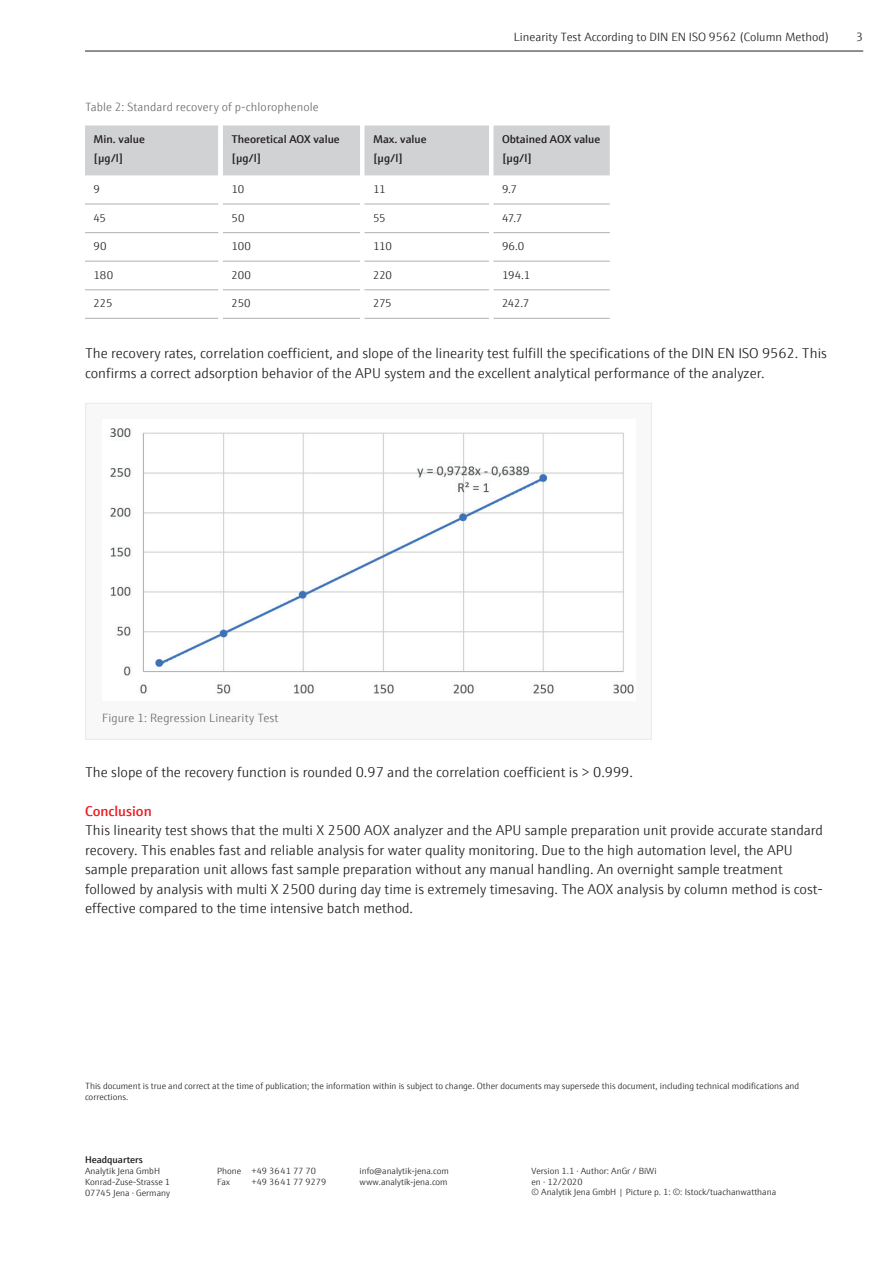
<style>
.page{position:relative;width:893px;height:1263px;background:#fff}
.page>*{position:absolute;margin:0;border:0;box-sizing:border-box;transform-origin:0 0}
.t1{font:300 14.25px/19.5px "E+H Sans";color:#231f20}
.t2{font:600 14.25px "E+H Sans";color:#ee1d23}
.t3{font:300 12px "E+H Sans";letter-spacing:.01em;color:#6c6d70}
.t4{font:300 12px "E+H Sans";color:#231f20}
.t5{font:600 11.25px/19.5px "E+H Sans";color:#231f20}
.t6{font:300 11.25px "E+H Sans";letter-spacing:-.02em;color:#231f20}
.t7{font:600 9.75px "E+H Sans";color:#231f20}
.t8{font:300 9px/10.8px "E+H Sans";color:#231f20}
</style>
<div class="page">
<div style="left:85px;top:403px;width:567px;height:337px;background:#f8f8f9;border:1px solid #ebebed"></div>
<svg style="left:85px;top:125px;width:525px;height:193px"></svg>
<hr style="left:85px;top:203px;width:133px;height:2px;background:#bcbdc0">
<hr style="left:85px;top:232px;width:133px;height:1px;background:#bcbdc0">
<hr style="left:85px;top:261px;width:133px;height:1px;background:#bcbdc0">
<hr style="left:85px;top:289px;width:133px;height:1px;background:#bcbdc0">
<hr style="left:85px;top:318px;width:133px;height:1px;background:#bcbdc0">
<hr style="left:223px;top:203px;width:137px;height:2px;background:#bcbdc0">
<hr style="left:364px;top:203px;width:125px;height:2px;background:#bcbdc0">
<hr style="left:493px;top:203px;width:117px;height:2px;background:#bcbdc0">
<hr style="left:223px;top:232px;width:137px;height:1px;background:#bcbdc0">
<hr style="left:364px;top:232px;width:125px;height:1px;background:#bcbdc0">
<hr style="left:493px;top:232px;width:117px;height:1px;background:#bcbdc0">
<hr style="left:223px;top:261px;width:137px;height:1px;background:#bcbdc0">
<hr style="left:364px;top:261px;width:125px;height:1px;background:#bcbdc0">
<hr style="left:493px;top:261px;width:117px;height:1px;background:#bcbdc0">
<hr style="left:223px;top:289px;width:137px;height:1px;background:#bcbdc0">
<hr style="left:364px;top:289px;width:125px;height:1px;background:#bcbdc0">
<hr style="left:493px;top:289px;width:117px;height:1px;background:#bcbdc0">
<hr style="left:223px;top:318px;width:137px;height:1px;background:#bcbdc0">
<hr style="left:364px;top:318px;width:125px;height:1px;background:#bcbdc0">
<hr style="left:493px;top:318px;width:117px;height:1px;background:#bcbdc0">
<img style="left:110px;top:428px;width:524px;height:266px">
<hr style="left:85px;top:51px;width:778px;height:1px;background:#231f20">
<p class="t3" style="left:85px;top:99px;width:235px">Table 2: Standard recovery of p-chlorophenole</p>
<p class="t4" style="left:514px;top:29px;width:317px">Linearity Test According to DIN EN ISO 9562 (Column Method)</p>
<p class="t4" style="left:856px;top:29px;width:8px">3</p>
<p class="t5" style="left:94px;top:128px;width:53px">Min. value [µg/l]</p>
<p class="t5" style="left:231px;top:128px;width:110px">Theoretical AOX value [µg/l]</p>
<p class="t5" style="left:373px;top:128px;width:55px">Max. value [µg/l]</p>
<p class="t5" style="left:502px;top:128px;width:100px">Obtained AOX value [µg/l]</p>
<p class="t6" style="left:94px;top:181px;width:8px">9</p>
<p class="t6" style="left:231px;top:181px;width:14px">10</p>
<p class="t6" style="left:373px;top:181px;width:14px">11</p>
<p class="t6" style="left:502px;top:181px;width:17px">9.7</p>
<p class="t6" style="left:94px;top:209px;width:14px">45</p>
<p class="t6" style="left:231px;top:209px;width:15px">50</p>
<p class="t6" style="left:373px;top:209px;width:14px">55</p>
<p class="t6" style="left:502px;top:209px;width:22px">47.7</p>
<p class="t6" style="left:94px;top:238px;width:15px">90</p>
<p class="t6" style="left:231px;top:238px;width:21px">100</p>
<p class="t6" style="left:373px;top:238px;width:20px">110</p>
<p class="t6" style="left:502px;top:238px;width:24px">96.0</p>
<p class="t6" style="left:94px;top:267px;width:21px">180</p>
<p class="t6" style="left:231px;top:267px;width:21px">200</p>
<p class="t6" style="left:373px;top:267px;width:20px">220</p>
<p class="t6" style="left:502px;top:267px;width:30px">194.1</p>
<p class="t6" style="left:94px;top:295px;width:21px">225</p>
<p class="t6" style="left:231px;top:295px;width:21px">250</p>
<p class="t6" style="left:373px;top:295px;width:20px">275</p>
<p class="t6" style="left:502px;top:295px;width:29px">242.7</p>
<p class="t1" style="left:85px;top:342px;width:743px">The recovery rates, correlation coefficient, and slope of the linearity test fulfill the specifications of the DIN EN ISO 9562. This confirms a correct adsorption behavior of the APU system and the excellent analytical performance of the analyzer.</p>
<p class="t3" style="left:102px;top:709px;width:178px">Figure 1: Regression Linearity Test</p>
<p class="t1" style="left:85px;top:761px;width:549px">The slope of the recovery function is rounded 0.97 and the correlation coefficient is &gt; 0.999.</p>
<p class="t2" style="left:85px;top:800px;width:68px">Conclusion</p>
<p class="t1" style="left:85px;top:820px;width:740px">This linearity test shows that the multi X 2500 AOX analyzer and the APU sample preparation unit provide accurate standard recovery. This enables fast and reliable analysis for water quality monitoring. Due to the high automation level, the APU sample preparation unit allows fast sample preparation without any manual handling. An overnight sample treatment followed by analysis with multi X 2500 during day time is extremely timesaving. The AOX analysis by column method is cost&shy;effective compared to the time intensive batch method.</p>
<p class="t8" style="left:85px;top:1080px;width:716px">This document is true and correct at the time of publication; the information within is subject to change. Other documents may supersede this document, including technical modifications and corrections.</p>
<p class="t7" style="left:85px;top:1152px;width:59px">Headquarters</p>
<p class="t8" style="left:85px;top:1165px;width:77px">Analytik Jena GmbH</p>
<p class="t8" style="left:217px;top:1165px;width:100px">Phone +49 3641 77 70</p>
<p class="t8" style="left:360px;top:1165px;width:91px">info@analytik-jena.com</p>
<p class="t8" style="left:85px;top:1176px;width:87px">Konrad-Zuse-Strasse 1</p>
<p class="t8" style="left:217px;top:1176px;width:15px">Fax</p>
<p class="t8" style="left:252px;top:1176px;width:76px">+49 3641 77 9279</p>
<p class="t8" style="left:360px;top:1176px;width:90px">www.analytik-jena.com</p>
<p class="t8" style="left:85px;top:1187px;width:86px">07745 Jena · Germany</p>
<p class="t8" style="left:531px;top:1164px;width:246px">Version 1.1 · Author: AnGr / BiWi<br>en · 12/2020<br>© Analytik Jena GmbH | Picture p. 1: ©: Istock/tuachanwatthana</p>
</div>
